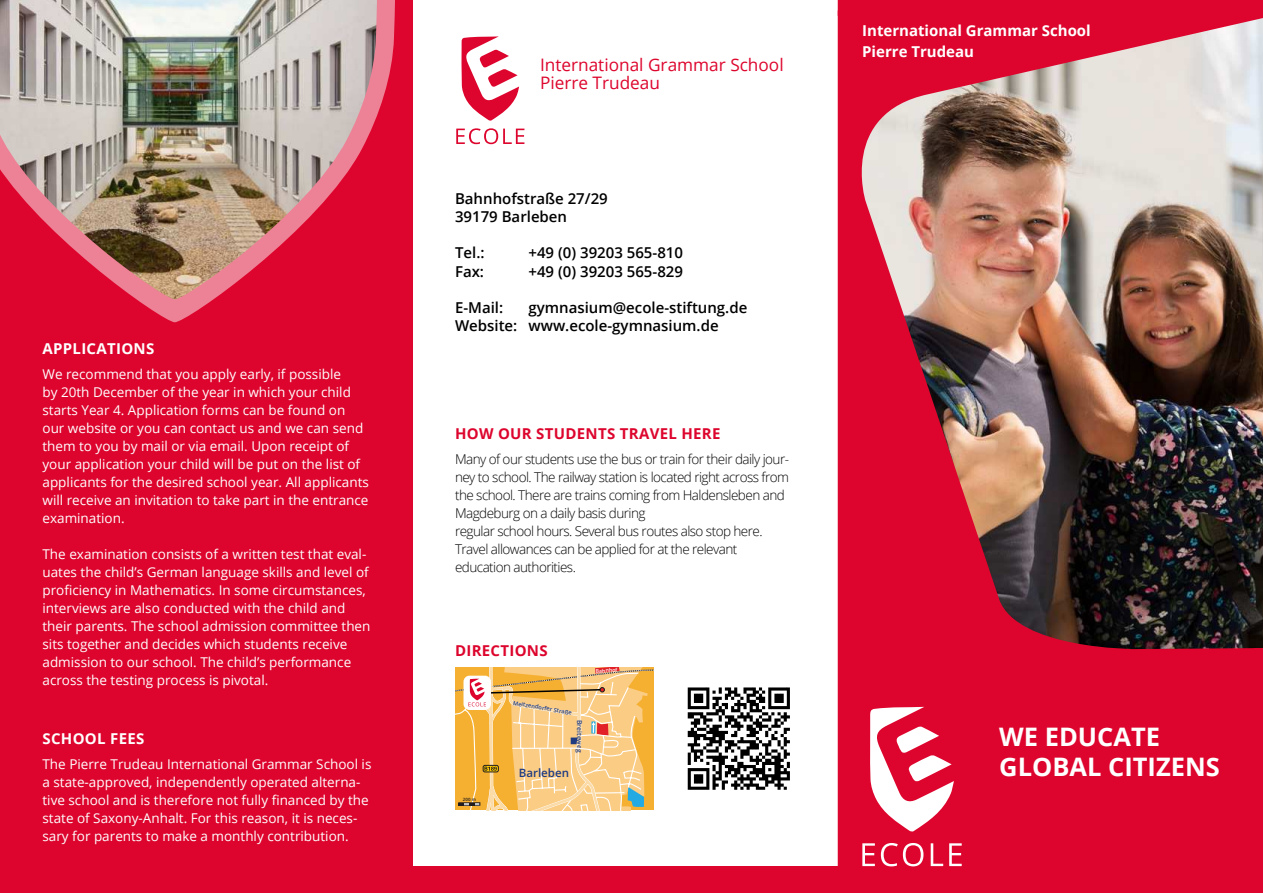
<style>
.page{position:relative;width:1263px;height:893px;background:#fff}
.page>*{position:absolute;margin:0;border:0;box-sizing:border-box;transform-origin:0 0}
.t1{font:700 25.5px/30px "Open Sans";color:#fff}
.t2{font:17.25px/18px "Open Sans";color:#dd052d}
.t3{font:600 15px/18px "Open Sans";color:#000}
.t4{font:700 15px/21px "Open Sans";color:#fff}
.t5{font:700 15px "Open Sans";letter-spacing:.02em;color:#dd052d}
.t6{font:700 15px "Open Sans";letter-spacing:.02em;color:#fff}
.t7{font:13.5px/18px "Open Sans";color:#fff}
.t8{font:300 13.5px/18px "Open Sans";letter-spacing:-.04em;color:#000}
.t9{font:600 11.55px "Open Sans";color:#1e3b81}
.t10{font:600 6.75px "Open Sans";color:#1e3b81}
.t11{font:600 5.7px "Open Sans";color:#1e3b81}
.t12{font:600 5.25px "Open Sans";color:#fff}
.t13{font:600 4.5px "Open Sans";color:#211d1e}
</style>
<div class="page">
<div style="left:0;top:0;width:412px;height:893px;background:#dd052d"></div>
<svg style="left:137px;top:0;width:258px;height:323px"></svg>
<img style="left:0;top:0;width:377px;height:300px">
<img style="left:838px;top:16px;width:425px;height:877px">
<div style="left:838px;top:0;width:425px;height:16px;background:#dd052d"></div>
<svg style="left:870px;top:706px;width:84px;height:126px"></svg>
<svg style="left:862px;top:843px;width:100px;height:23px"></svg>
<svg style="left:688px;top:687px;width:102px;height:103px"></svg>
<svg style="left:455px;top:667px;width:198px;height:143px;background:#f3c273"></svg>
<div style="left:1254px;top:648px;width:9px;height:245px;background:#dd052d"></div>
<div style="left:396px;top:866px;width:459px;height:27px;background:#dd052d"></div>
<svg style="left:461px;top:36px;width:58px;height:85px"></svg>
<svg style="left:456px;top:128px;width:68px;height:16px"></svg>
<p class="t6" style="left:43px;top:342px;width:113px">APPLICATIONS</p>
<p class="t7" style="left:43px;top:366px;width:328px">We recommend that you apply early, if possible<br>by 20th December of the year in which your child starts Year 4. Application forms can be found on our website or you can contact us and we can send them to you by mail or via email. Upon receipt of your application your child will be put on the list of applicants for the desired school year. All applicants will receive an invitation to take part in the entrance examination.</p>
<p class="t7" style="left:43px;top:546px;width:329px">The examination consists of a written test that eval&shy;uates the child’s German language skills and level of proficiency in Mathematics. In some circumstances, interviews are also conducted with the child and their parents. The school admission committee then sits together and decides which students receive admission to our school. The child’s performance across the testing process is pivotal.</p>
<p class="t6" style="left:43px;top:732px;width:103px">SCHOOL FEES</p>
<p class="t7" style="left:43px;top:755px;width:330px">The Pierre Trudeau International Grammar School is a state-approved, independently operated alterna&shy;tive school and is therefore not fully financed by the state of Saxony-Anhalt. For this reason, it is neces&shy;sary for parents to make a monthly contribution.</p>
<p class="t2" style="left:540px;top:56px;width:245px">International Grammar School<br>Pierre Trudeau</p>
<p class="t3" style="left:455px;top:192px;width:154px">Bahnhofstraße 27/29<br>39179 Barleben</p>
<p class="t3" style="left:455px;top:246px;width:31px">Tel.:</p>
<p class="t3" style="left:528px;top:246px;width:156px">+49 (0) 39203 565-810</p>
<p class="t3" style="left:455px;top:264px;width:31px">Fax:</p>
<p class="t3" style="left:528px;top:264px;width:156px">+49 (0) 39203 565-829</p>
<p class="t3" style="left:455px;top:300px;width:50px">E-Mail:</p>
<p class="t3" style="left:455px;top:300px;width:294px;text-indent:73px">gymnasium@ecole-stiftung.de<br>Website: www.ecole-gymnasium.de</p>
<p class="t5" style="left:455px;top:427px;width:267px">HOW OUR STUDENTS TRAVEL HERE</p>
<p class="t8" style="left:455px;top:451px;width:336px">Many of our students use the bus or train for their daily jour&shy;ney to school. The railway station is located right across from the school. There are trains coming from Haldensleben and Magdeburg on a daily basis during<br>regular school hours. Several bus routes also stop here.<br>Travel allowances can be applied for at the relevant education authorities.</p>
<p class="t5" style="left:455px;top:645px;width:94px">DIRECTIONS</p>
<p class="t11" style="left:513px;top:700px;width:61px;rotate:10deg">Meitzendorfer Straße</p>
<p class="t10" style="left:582px;top:720px;width:34px;rotate:90deg">Breiteweg</p>
<p class="t13" style="left:463px;top:797px;width:15px">200 m</p>
<p class="t9" style="left:519px;top:768px;width:52px">Barleben</p>
<p class="t12" style="left:595px;top:669px;width:23px;rotate:-4deg">Bahnhof</p>
<p class="t4" style="left:862px;top:21px;width:230px">International Grammar School<br>Pierre Trudeau</p>
<h1 class="t1" style="left:999px;top:723px;width:222px">WE EDUCATE<br>GLOBAL CITIZENS</h1>
</div>
